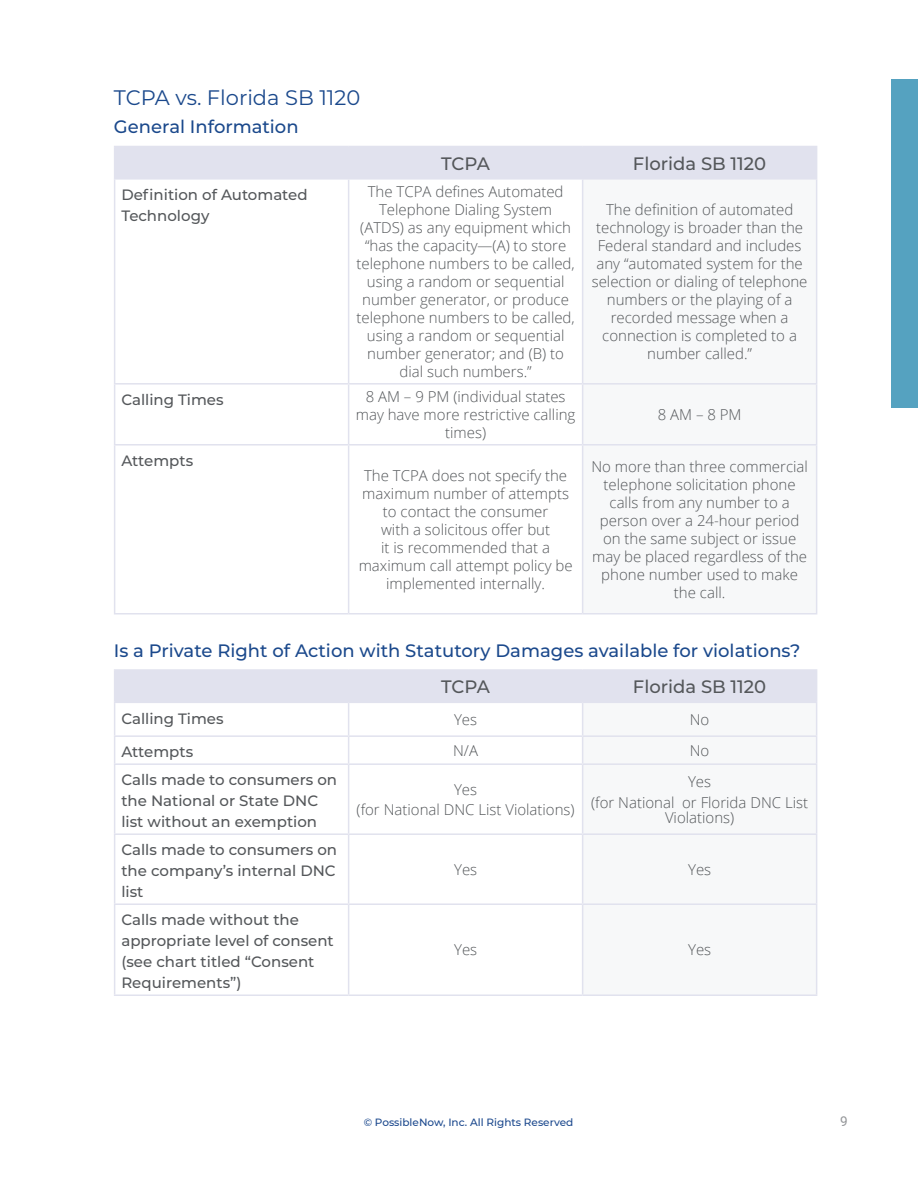
<style>
.page{position:relative;width:918px;height:1188px;background:#fff}
.page>*{position:absolute;margin:0;border:0;box-sizing:border-box;transform-origin:0 0}
.t1{font:21px "Montserrat";color:#1b498c}
.t2{font:500 18px/36.9px "Montserrat";color:#1b498c}
.t3{font:500 18px "Montserrat";color:#54575a}
.t4{font:300 15px/18px "Open Sans";color:#54575a;text-align:center}
.t5{font:500 15px/21px "Montserrat";color:#54575a}
.t6{font:13.5px "Roboto";color:#939598}
.t7{font:500 10.5px "Montserrat";color:#1b488d}
.s1{color:#54575a}
</style>
<div class="page">
<div style="left:892px;top:79px;width:26px;height:329px;background:#55a2c0"></div>
<div style="left:115px;top:147px;width:701px;height:31px;background:#e1e2ee"></div>
<svg style="left:583px;top:180px;width:233px;height:433px"></svg>
<hr style="left:114px;top:146px;width:235px;height:1px;background:#e1e2ee">
<hr style="left:114px;top:147px;width:1px;height:31px;background:#e1e2ee">
<hr style="left:349px;top:146px;width:234px;height:1px;background:#e1e2ee">
<hr style="left:348px;top:147px;width:1px;height:31px;background:#e1e2ee">
<hr style="left:583px;top:146px;width:234px;height:1px;background:#e1e2ee">
<hr style="left:582px;top:147px;width:1px;height:31px;background:#e1e2ee">
<hr style="left:816px;top:147px;width:1px;height:31px;background:#e1e2ee">
<hr style="left:114px;top:178px;width:235px;height:2px;background:#e1e2ee">
<hr style="left:349px;top:178px;width:234px;height:2px;background:#e1e2ee">
<hr style="left:583px;top:178px;width:234px;height:2px;background:#e1e2ee">
<hr style="left:114px;top:180px;width:1px;height:203px;background:#e1e2ee">
<hr style="left:348px;top:180px;width:1px;height:203px;background:#e1e2ee">
<hr style="left:582px;top:180px;width:1px;height:203px;background:#e1e2ee">
<hr style="left:816px;top:180px;width:1px;height:203px;background:#e1e2ee">
<hr style="left:114px;top:383px;width:235px;height:2px;background:#e1e2ee">
<hr style="left:114px;top:385px;width:1px;height:59px;background:#e1e2ee">
<hr style="left:349px;top:383px;width:234px;height:2px;background:#e1e2ee">
<hr style="left:348px;top:385px;width:1px;height:59px;background:#e1e2ee">
<hr style="left:583px;top:383px;width:234px;height:2px;background:#e1e2ee">
<hr style="left:582px;top:385px;width:1px;height:59px;background:#e1e2ee">
<hr style="left:816px;top:385px;width:1px;height:59px;background:#e1e2ee">
<hr style="left:114px;top:444px;width:235px;height:2px;background:#e1e2ee">
<hr style="left:114px;top:446px;width:1px;height:167px;background:#e1e2ee">
<hr style="left:349px;top:444px;width:234px;height:2px;background:#e1e2ee">
<hr style="left:348px;top:446px;width:1px;height:167px;background:#e1e2ee">
<hr style="left:583px;top:444px;width:234px;height:2px;background:#e1e2ee">
<hr style="left:582px;top:446px;width:1px;height:167px;background:#e1e2ee">
<hr style="left:816px;top:446px;width:1px;height:167px;background:#e1e2ee">
<hr style="left:114px;top:613px;width:235px;height:2px;background:#e1e2ee">
<hr style="left:349px;top:613px;width:234px;height:2px;background:#e1e2ee">
<hr style="left:583px;top:613px;width:234px;height:2px;background:#e1e2ee">
<div style="left:115px;top:671px;width:701px;height:31px;background:#e1e2ee"></div>
<svg style="left:583px;top:703px;width:233px;height:291px"></svg>
<hr style="left:114px;top:669px;width:235px;height:2px;background:#e1e2ee">
<hr style="left:114px;top:671px;width:1px;height:31px;background:#e1e2ee">
<hr style="left:349px;top:669px;width:234px;height:2px;background:#e1e2ee">
<hr style="left:348px;top:671px;width:1px;height:31px;background:#e1e2ee">
<hr style="left:583px;top:669px;width:234px;height:2px;background:#e1e2ee">
<hr style="left:582px;top:671px;width:1px;height:31px;background:#e1e2ee">
<hr style="left:816px;top:671px;width:1px;height:31px;background:#e1e2ee">
<hr style="left:114px;top:702px;width:235px;height:1px;background:#e1e2ee">
<hr style="left:349px;top:702px;width:234px;height:1px;background:#e1e2ee">
<hr style="left:583px;top:702px;width:234px;height:1px;background:#e1e2ee">
<hr style="left:114px;top:703px;width:1px;height:32px;background:#e1e2ee">
<hr style="left:348px;top:703px;width:1px;height:32px;background:#e1e2ee">
<hr style="left:582px;top:703px;width:1px;height:32px;background:#e1e2ee">
<hr style="left:816px;top:703px;width:1px;height:32px;background:#e1e2ee">
<hr style="left:114px;top:735px;width:235px;height:2px;background:#e1e2ee">
<svg style="left:114px;top:737px;width:1px;height:26px"></svg>
<hr style="left:349px;top:735px;width:234px;height:2px;background:#e1e2ee">
<svg style="left:348px;top:737px;width:1px;height:26px"></svg>
<hr style="left:583px;top:735px;width:234px;height:2px;background:#e1e2ee">
<svg style="left:582px;top:737px;width:1px;height:26px"></svg>
<svg style="left:816px;top:737px;width:1px;height:26px"></svg>
<hr style="left:114px;top:763px;width:235px;height:2px;background:#e1e2ee">
<hr style="left:114px;top:765px;width:1px;height:68px;background:#e1e2ee">
<hr style="left:349px;top:763px;width:234px;height:2px;background:#e1e2ee">
<hr style="left:348px;top:765px;width:1px;height:68px;background:#e1e2ee">
<hr style="left:583px;top:763px;width:234px;height:2px;background:#e1e2ee">
<hr style="left:582px;top:765px;width:1px;height:68px;background:#e1e2ee">
<hr style="left:816px;top:765px;width:1px;height:68px;background:#e1e2ee">
<hr style="left:114px;top:833px;width:235px;height:2px;background:#e1e2ee">
<hr style="left:114px;top:835px;width:1px;height:68px;background:#e1e2ee">
<hr style="left:349px;top:833px;width:234px;height:2px;background:#e1e2ee">
<hr style="left:348px;top:835px;width:1px;height:68px;background:#e1e2ee">
<hr style="left:583px;top:833px;width:234px;height:2px;background:#e1e2ee">
<hr style="left:582px;top:835px;width:1px;height:68px;background:#e1e2ee">
<hr style="left:816px;top:835px;width:1px;height:68px;background:#e1e2ee">
<hr style="left:114px;top:903px;width:235px;height:2px;background:#e1e2ee">
<hr style="left:114px;top:905px;width:1px;height:89px;background:#e1e2ee">
<hr style="left:349px;top:903px;width:234px;height:2px;background:#e1e2ee">
<hr style="left:348px;top:905px;width:1px;height:89px;background:#e1e2ee">
<hr style="left:583px;top:903px;width:234px;height:2px;background:#e1e2ee">
<hr style="left:582px;top:905px;width:1px;height:89px;background:#e1e2ee">
<hr style="left:816px;top:905px;width:1px;height:89px;background:#e1e2ee">
<hr style="left:114px;top:994px;width:235px;height:2px;background:#e1e2ee">
<hr style="left:349px;top:994px;width:234px;height:2px;background:#e1e2ee">
<hr style="left:583px;top:994px;width:234px;height:2px;background:#e1e2ee">
<p class="t1" style="left:114px;top:83px;width:248px">TCPA vs. Florida SB 1120</p>
<p class="t2" style="left:114px;top:107px;width:186px">General Information</p>
<p class="t3" style="left:441px;top:151px;width:50px">TCPA</p>
<p class="t3" style="left:633px;top:151px;width:135px">Florida SB 1120</p>
<p class="t5" style="left:121px;top:184px;width:188px">Definition of Automated<br>Technology</p>
<p class="t4" style="left:356px;top:182px;width:220px">The TCPA defines Automated<br>Telephone Dialing System (ATDS) as any equipment which “has the capacity—(A) to store telephone numbers to be called, using a random or sequential number generator, or produce telephone numbers to be called, using a random or sequential number generator; and (B) to dial such numbers.”</p>
<p class="t5" style="left:121px;top:389px;width:104px">Calling Times</p>
<p class="t4" style="left:356px;top:387px;width:221px">8 AM – 9 PM (individual states may have more restrictive calling times)</p>
<p class="t4" style="left:592px;top:200px;width:217px">The definition of automated technology is broader than the<br>Federal standard and includes any “automated system for the selection or dialing of telephone numbers or the playing of a recorded message when a connection is completed to a number called.”</p>
<p class="t4" style="left:658px;top:405px;width:85px">8 AM – 8 PM</p>
<p class="t5" style="left:121px;top:450px;width:73px">Attempts</p>
<p class="t4" style="left:359px;top:466px;width:215px">The TCPA does not specify the maximum number of attempts to contact the consumer<br>with a solicitous offer but<br>it is recommended that a maximum call attempt policy be implemented internally.</p>
<p class="t4" style="left:591px;top:457px;width:218px">No more than three commercial telephone solicitation phone calls from any number to a person over a 24-hour period on the same subject or issue may be placed regardless of the phone number used to make the call.</p>
<p class="t2" style="left:441px;top:631px;width:361px;text-indent:-327px">Is a Private Right of Action with Statutory Damages available for violations?<br><span class="s1">TCPA</span></p>
<p class="t3" style="left:633px;top:674px;width:135px">Florida SB 1120</p>
<p class="t5" style="left:121px;top:707px;width:104px">Calling Times</p>
<p class="t4" style="left:454px;top:710px;width:25px">Yes</p>
<p class="t4" style="left:690px;top:710px;width:21px">No</p>
<p class="t5" style="left:121px;top:741px;width:73px">Attempts</p>
<p class="t4" style="left:453px;top:741px;width:26px">N/A</p>
<p class="t4" style="left:690px;top:741px;width:21px">No</p>
<p class="t5" style="left:121px;top:769px;width:217px">Calls made to consumers on the National or State DNC list without an exemption</p>
<p class="t4" style="left:357px;top:779px;width:220px;line-height:20.2px">Yes<br>(for National DNC List Violations)</p>
<p class="t4" style="left:591px;top:770px;width:219px;line-height:21.8px">Yes<br>(for National or Florida DNC List</p>
<p class="t4" style="left:665px;top:808px;width:71px">Violations)</p>
<p class="t5" style="left:121px;top:839px;width:217px;text-align:justify">Calls made to consumers on the company’s internal DNC list</p>
<p class="t5" style="left:121px;top:909px;width:214px">Calls made without the appropriate level of consent (see chart titled “Consent<br>Requirements”)</p>
<p class="t4" style="left:454px;top:860px;width:25px">Yes</p>
<p class="t4" style="left:688px;top:860px;width:25px">Yes</p>
<p class="t4" style="left:454px;top:941px;width:25px">Yes</p>
<p class="t4" style="left:688px;top:941px;width:25px">Yes</p>
<p class="t7" style="left:364px;top:1115px;width:211px">© PossibleNow, Inc. All Rights Reserved</p>
<p class="t6" style="left:840px;top:1112px;width:9px">9</p>
</div>
